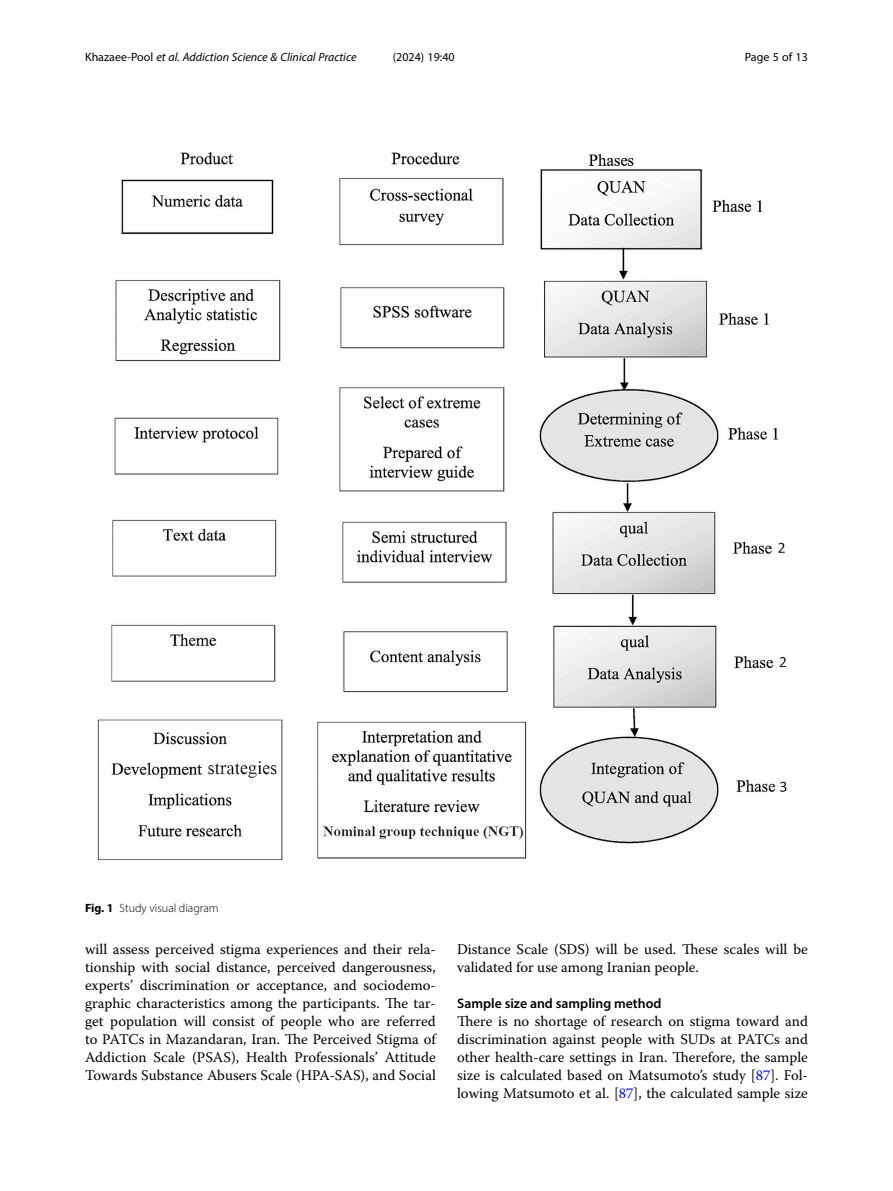
<style>
.page{position:relative;width:893px;height:1191px;background:#fff}
.page>*{position:absolute;margin:0;border:0;box-sizing:border-box;transform-origin:0 0}
.Body_Text{font:14.7px/18px "Warnock Pro";color:#000;text-align:justify}
.Head_2{font:600 13.8px "Myriad Pro";color:#000}
.t1{font:italic 12px "Myriad Pro";color:#000}
.Figure_Caption{font:300 12px "Myriad Pro";color:#000}
.t2{font:12px "Myriad Pro";color:#000}
.s1{font-style:normal}
.s2{font-weight:700}
.s3{color:#00f}
</style>
<div class="page">
<img style="left:97px;top:152px;width:690px;height:709px">
<p class="t1" style="left:85px;top:50px;width:273px"><span class="s1">Khazaee-Pool</span> et al. Addiction Science &amp; Clinical Practice</p>
<p class="t2" style="left:393px;top:50px;width:63px">(2024) 19:40</p>
<p class="t2" style="left:745px;top:50px;width:65px">Page 5 of 13</p>
<p class="Figure_Caption" style="left:85px;top:901px;width:135px"><span class="s2">Fig. 1</span> Study visual diagram</p>
<p class="Body_Text" style="left:85px;top:940px;width:352px">will assess perceived stigma experiences and their rela&shy;tionship with social distance, perceived dangerousness, experts’ discrimination or acceptance, and sociodemo&shy;graphic characteristics among the participants. The tar&shy;get population will consist of people who are referred to PATCs in Mazandaran, Iran. The Perceived Stigma of Addiction Scale (PSAS), Health Professionals’ Attitude Towards Substance Abusers Scale (HPA-SAS), and Social</p>
<p class="Body_Text" style="left:457px;top:940px;width:352px">Distance Scale (SDS) will be used. These scales will be validated for use among Iranian people.</p>
<p class="Head_2" style="left:457px;top:995px;width:206px">Sample size and sampling method</p>
<p class="Body_Text" style="left:457px;top:1012px;width:352px">There is no shortage of research on stigma toward and discrimination against people with SUDs at PATCs and other health-care settings in Iran. Therefore, the sample size is calculated based on Matsumoto’s study [<span class="s3">87</span>]. Fol&shy;lowing Matsumoto et al. [<span class="s3">87</span>], the calculated sample size</p>
</div>
